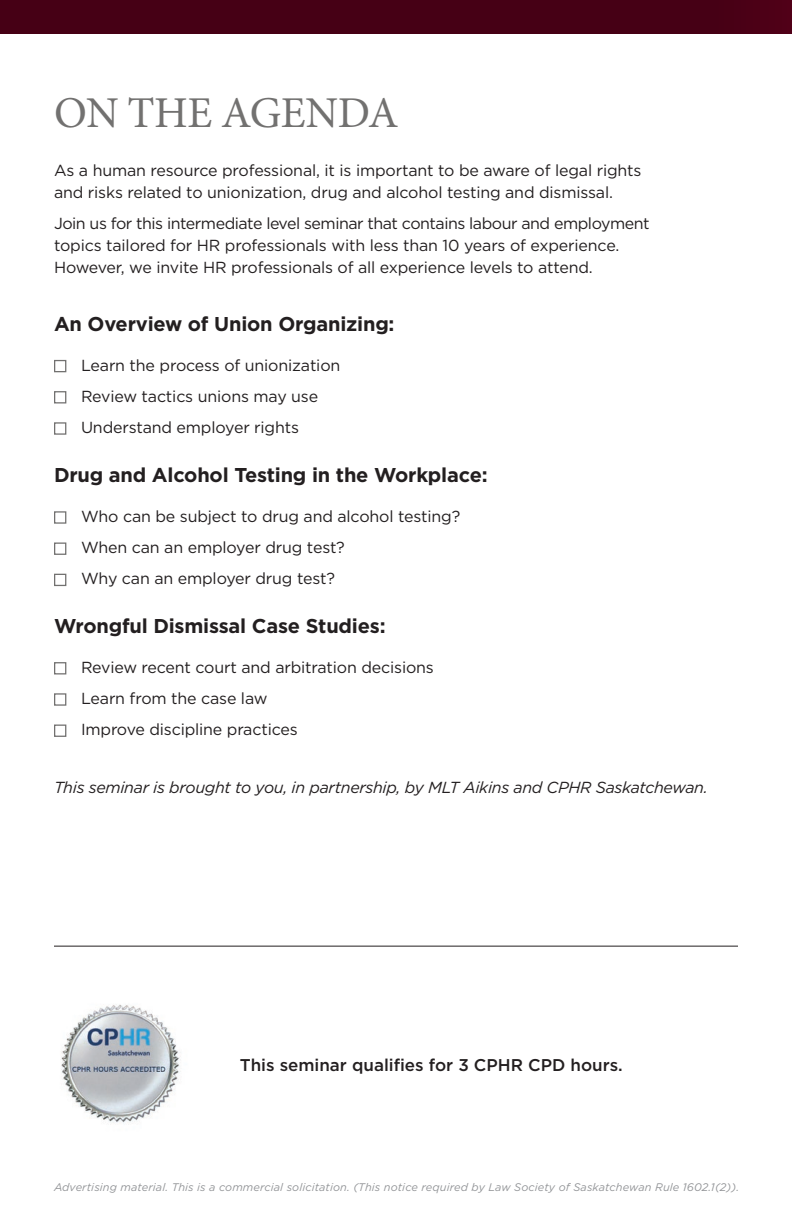
<style>
.page{position:relative;width:792px;height:1224px;background:#fff}
.page>*{position:absolute;margin:0;border:0;box-sizing:border-box;transform-origin:0 0}
.t1{font:44px "Minion Pro";letter-spacing:-.01em;color:#727170}
.t2{font:700 20px "Gotham HTF";letter-spacing:-.01em;color:#231f20}
.t3{font:500 17px "Gotham HTF";color:#231f20}
.t4{font:16px/22px "Gotham HTF";letter-spacing:-.01em;color:#231f20}
.t5{font:italic 16px "Gotham HTF";letter-spacing:-.02em;color:#231f20}
.t6{font:italic 11px "Gotham HTF";letter-spacing:.01em;color:#939598}
</style>
<div class="page">
<div style="left:0;top:0;width:792px;height:34px;background:#460015"></div>
<div style="left:54px;top:360px;width:12px;height:12px;border:1px solid #727170"></div>
<div style="left:54px;top:391px;width:12px;height:12px;border:1px solid #727170"></div>
<div style="left:54px;top:422px;width:12px;height:13px;border:1px solid #727170"></div>
<div style="left:54px;top:511px;width:12px;height:13px;border:1px solid #727170"></div>
<div style="left:54px;top:543px;width:12px;height:12px;border:1px solid #727170"></div>
<div style="left:54px;top:574px;width:12px;height:12px;border:1px solid #727170"></div>
<div style="left:54px;top:662px;width:12px;height:12px;border:1px solid #727170"></div>
<div style="left:54px;top:693px;width:12px;height:13px;border:1px solid #727170"></div>
<div style="left:54px;top:725px;width:12px;height:12px;border:1px solid #727170"></div>
<img style="left:61px;top:1004px;width:120px;height:120px">
<hr style="left:54px;top:946px;width:684px;height:1px;background:#231f20">
<p class="t1" style="left:54px;top:84px;width:346px">ON THE AGENDA</p>
<p class="t4" style="left:54px;top:159px;width:589px">As a human resource professional, it is important to be aware of legal rights and risks related to unionization, drug and alcohol testing and dismissal.</p>
<p class="t4" style="left:54px;top:212px;width:597px">Join us for this intermediate level seminar that contains labour and employment topics tailored for HR professionals with less than 10 years of experience.<br>However, we invite HR professionals of all experience levels to attend.</p>
<p class="t2" style="left:54px;top:312px;width:342px">An Overview of Union Organizing:</p>
<p class="t4" style="left:81px;top:354px;width:261px">Learn the process of unionization</p>
<p class="t4" style="left:81px;top:385px;width:239px">Review tactics unions may use</p>
<p class="t4" style="left:81px;top:416px;width:220px">Understand employer rights</p>
<p class="t2" style="left:54px;top:463px;width:435px">Drug and Alcohol Testing in the Workplace:</p>
<p class="t4" style="left:81px;top:505px;width:381px">Who can be subject to drug and alcohol testing?</p>
<p class="t4" style="left:81px;top:536px;width:265px">When can an employer drug test?</p>
<p class="t4" style="left:81px;top:567px;width:255px">Why can an employer drug test?</p>
<p class="t2" style="left:54px;top:614px;width:333px">Wrongful Dismissal Case Studies:</p>
<p class="t4" style="left:81px;top:656px;width:354px">Review recent court and arbitration decisions</p>
<p class="t4" style="left:81px;top:687px;width:188px">Learn from the case law</p>
<p class="t4" style="left:81px;top:718px;width:218px">Improve discipline practices</p>
<p class="t5" style="left:54px;top:779px;width:655px">This seminar is brought to you, in partnership, by MLT Aikins and CPHR Saskatchewan.</p>
<p class="t3" style="left:240px;top:1056px;width:385px">This seminar qualifies for 3 CPHR CPD hours.</p>
<p class="t6" style="left:54px;top:1181px;width:687px">Advertising material. This is a commercial solicitation. (This notice required by Law Society of Saskatchewan Rule 1602.1(2)).</p>
</div>
